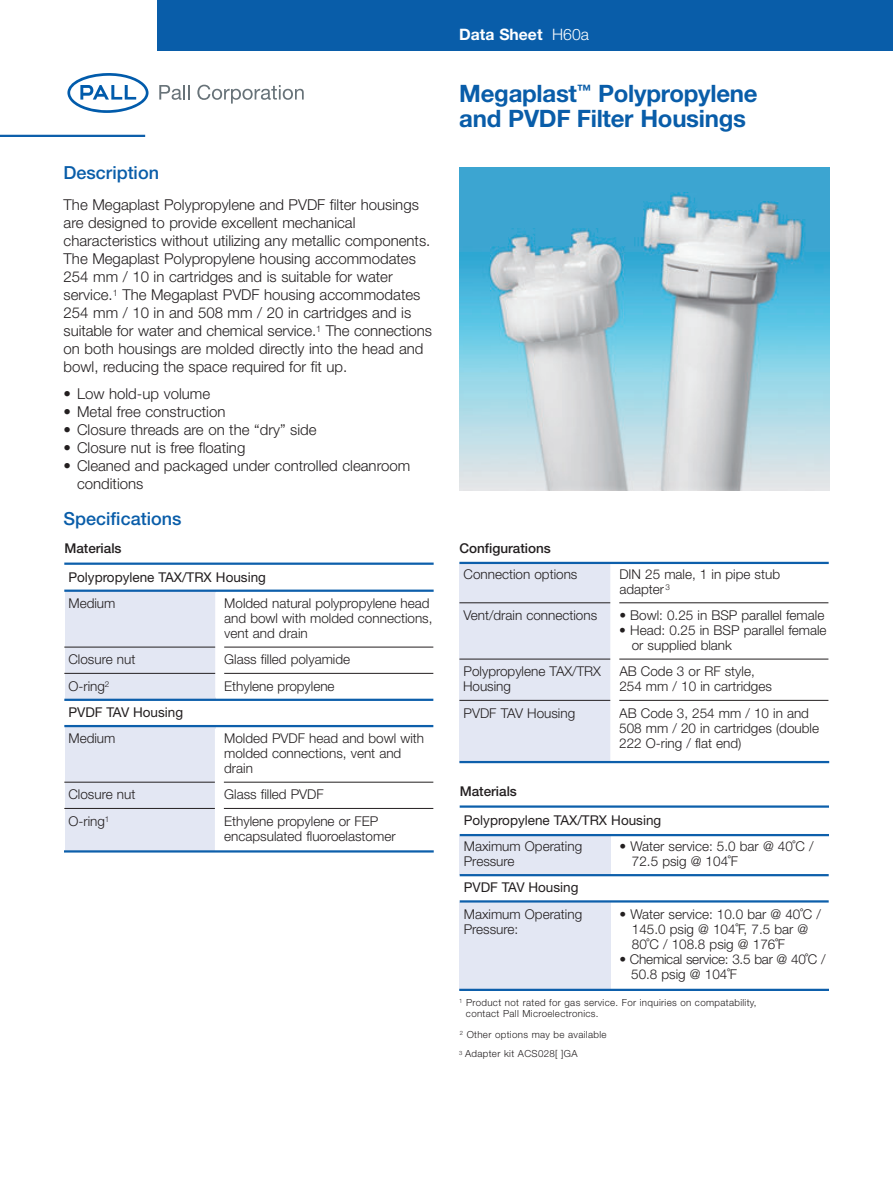
<style>
.page{position:relative;width:893px;height:1187px;background:#fff}
.page>*{position:absolute;margin:0;border:0;box-sizing:border-box;transform-origin:0 0}
.t1{font:700 24px/25.5px "Helvetica Neue LT Std";letter-spacing:-.01em;color:#095da9}
.t2{font:500 18px "Helvetica Neue LT Std";color:#095da9}
.t3{font:700 15.75px "Helvetica Neue LT Std";color:#fff}
.t4{font:300 15px/18px "Helvetica Neue LT Std";color:#231f20}
.t5{font:300 13.5px/15px "Helvetica Neue LT Std";color:#231f20}
.t6{font:13.5px "Helvetica Neue LT Std";color:#231f20}
.t7{font:500 13.5px "Helvetica Neue LT Std";color:#231f20}
.t8{font:300 9.75px/11.2px "Helvetica Neue LT Std";letter-spacing:.035em;color:#231f20}
.s1{font-weight:300}
</style>
<div class="page">
<img style="left:459px;top:168px;width:370px;height:323px">
<div style="left:157px;top:0;width:736px;height:51px;background:#095da9"></div>
<svg style="left:159px;top:85px;width:30px;height:15px"></svg>
<svg style="left:197px;top:85px;width:107px;height:19px"></svg>
<svg style="left:67px;top:73px;width:82px;height:40px"></svg>
<hr style="left:0;top:135px;width:145px;height:2px;background:#0d5fab">
<div style="left:65px;top:590px;width:150px;height:109px;background:#e3e7f3"></div>
<div style="left:65px;top:726px;width:150px;height:124px;background:#e3e7f3"></div>
<hr style="left:64px;top:646px;width:369px;height:1px;background:#231f20">
<hr style="left:64px;top:673px;width:369px;height:1px;background:#231f20">
<hr style="left:64px;top:698px;width:369px;height:3px;background:#0d5fab">
<hr style="left:64px;top:725px;width:369px;height:2px;background:#0d5fab">
<hr style="left:64px;top:781px;width:369px;height:1px;background:#231f20">
<hr style="left:64px;top:808px;width:369px;height:1px;background:#231f20">
<div style="left:215px;top:592px;width:9px;height:105px;background:#fff"></div>
<div style="left:215px;top:728px;width:9px;height:123px;background:#fff"></div>
<hr style="left:64px;top:562px;width:370px;height:2px;background:#0d5fab">
<hr style="left:64px;top:589px;width:370px;height:2px;background:#0d5fab">
<hr style="left:64px;top:850px;width:370px;height:2px;background:#0d5fab">
<div style="left:459px;top:564px;width:152px;height:198px;background:#e3e7f3"></div>
<hr style="left:459px;top:602px;width:369px;height:1px;background:#231f20">
<hr style="left:459px;top:658px;width:369px;height:1px;background:#231f20">
<hr style="left:459px;top:700px;width:369px;height:1px;background:#231f20">
<div style="left:610px;top:563px;width:9px;height:199px;background:#fff"></div>
<hr style="left:459px;top:561px;width:370px;height:3px;background:#0d5fab">
<hr style="left:459px;top:760px;width:370px;height:3px;background:#0d5fab">
<div style="left:460px;top:836px;width:151px;height:39px;background:#e3e7f3"></div>
<div style="left:459px;top:902px;width:151px;height:87px;background:#e3e7f3"></div>
<hr style="left:460px;top:874px;width:369px;height:2px;background:#0d5fab">
<hr style="left:460px;top:900px;width:369px;height:2px;background:#0d5fab">
<hr style="left:460px;top:805px;width:369px;height:2px;background:#0d5fab">
<hr style="left:460px;top:833px;width:369px;height:3px;background:#0d5fab">
<hr style="left:459px;top:988px;width:370px;height:2px;background:#0d5fab">
<h2 class="t2" style="left:64px;top:162px;width:97px">Description</h2>
<p class="t4" style="left:64px;top:196px;width:370px">The Megaplast Polypropylene and PVDF filter housings are designed to provide excellent mechanical characteristics without utilizing any metallic components.<br>The Megaplast Polypropylene housing accommodates 254 mm / 10 in cartridges and is suitable for water service.<sup>1</sup> The Megaplast PVDF housing accommodates 254 mm / 10 in and 508 mm / 20 in cartridges and is suitable for water and chemical service.<sup>1</sup> The connections on both housings are molded directly into the head and bowl, reducing the space required for fit up.</p>
<p class="t4" style="left:64px;top:384px;width:148px">• Low hold-up volume</p>
<p class="t4" style="left:64px;top:402px;width:163px">• Metal free construction</p>
<p class="t4" style="left:64px;top:420px;width:254px">• Closure threads are on the “dry” side</p>
<p class="t4" style="left:64px;top:438px;width:183px">• Closure nut is free floating</p>
<p class="t4" style="left:77px;top:456px;width:335px;text-indent:-13px">• Cleaned and packaged under controlled cleanroom conditions</p>
<h2 class="t2" style="left:64px;top:507px;width:119px">Specifications</h2>
<p class="t7" style="left:64px;top:540px;width:59px">Materials</p>
<p class="t6" style="left:68px;top:569px;width:199px">Polypropylene TAX/TRX Housing</p>
<p class="t5" style="left:68px;top:595px;width:48px">Medium</p>
<p class="t5" style="left:224px;top:595px;width:210px">Molded natural polypropylene head and bowl with molded connections, vent and drain</p>
<p class="t5" style="left:68px;top:651px;width:68px">Closure nut</p>
<p class="t5" style="left:224px;top:651px;width:127px">Glass filled polyamide</p>
<p class="t5" style="left:68px;top:678px;width:42px">O-ring<sup>2</sup></p>
<p class="t5" style="left:224px;top:678px;width:112px">Ethylene propylene</p>
<p class="t6" style="left:68px;top:704px;width:116px">PVDF TAV Housing</p>
<p class="t5" style="left:68px;top:730px;width:48px">Medium</p>
<p class="t5" style="left:224px;top:730px;width:201px">Molded PVDF head and bowl with molded connections, vent and drain</p>
<p class="t5" style="left:68px;top:786px;width:68px">Closure nut</p>
<p class="t5" style="left:224px;top:786px;width:101px">Glass filled PVDF</p>
<p class="t5" style="left:68px;top:813px;width:42px">O-ring<sup>1</sup></p>
<p class="t5" style="left:224px;top:813px;width:173px">Ethylene propylene or FEP encapsulated fluoroelastomer</p>
<p class="t3" style="left:459px;top:25px;width:131px">Data Sheet <span class="s1">H60a</span></p>
<h1 class="t1" style="left:459px;top:80px;width:300px">Megaplast<sup>™</sup> Polypropylene and PVDF Filter Housings</h1>
<p class="t7" style="left:459px;top:539px;width:93px">Configurations</p>
<p class="t5" style="left:464px;top:566px;width:115px">Connection options</p>
<p class="t5" style="left:619px;top:566px;width:162px">DIN 25 male, 1 in pipe stub adapter <sup>3</sup></p>
<p class="t5" style="left:464px;top:607px;width:135px">Vent/drain connections</p>
<p class="t5" style="left:619px;top:607px;width:207px">• Bowl: 0.25 in BSP parallel female</p>
<p class="t5" style="left:632px;top:622px;width:196px;text-indent:-12px">• Head: 0.25 in BSP parallel female or supplied blank</p>
<p class="t5" style="left:464px;top:663px;width:139px">Polypropylene TAX/TRX</p>
<p class="t5" style="left:619px;top:663px;width:137px">AB Code 3 or RF style,</p>
<p class="t5" style="left:463px;top:678px;width:50px">Housing</p>
<p class="t5" style="left:619px;top:678px;width:154px">254 mm / 10 in cartridges</p>
<p class="t5" style="left:463px;top:705px;width:113px">PVDF TAV Housing</p>
<p class="t5" style="left:619px;top:705px;width:201px">AB Code 3, 254 mm / 10 in and<br>508 mm / 20 in cartridges (double<br>222 O-ring / flat end)</p>
<p class="t7" style="left:460px;top:783px;width:59px">Materials</p>
<p class="t6" style="left:464px;top:811px;width:199px">Polypropylene TAX/TRX Housing</p>
<p class="t5" style="left:464px;top:838px;width:120px">Maximum Operating</p>
<p class="t5" style="left:620px;top:838px;width:195px">• Water service: 5.0 bar @ 40˚C /</p>
<p class="t5" style="left:464px;top:853px;width:52px">Pressure</p>
<p class="t5" style="left:632px;top:853px;width:107px">72.5 psig @ 104˚F</p>
<p class="t6" style="left:464px;top:879px;width:116px">PVDF TAV Housing</p>
<p class="t5" style="left:464px;top:905px;width:120px">Maximum Operating</p>
<p class="t5" style="left:620px;top:905px;width:203px">• Water service: 10.0 bar @ 40˚C /</p>
<p class="t5" style="left:464px;top:920px;width:56px">Pressure:</p>
<p class="t5" style="left:632px;top:920px;width:178px">145.0 psig @ 104˚F, 7.5 bar @<br>80˚C / 108.8 psig @ 176˚F</p>
<p class="t5" style="left:631px;top:950px;width:196px;text-indent:-12px">• Chemical service: 3.5 bar @ 40˚C /<br>50.8 psig @ 104˚F</p>
<p class="t8" style="left:466px;top:996px;width:292px;text-indent:-7px"><sup>1</sup> Product not rated for gas service. For inquiries on compatability, contact Pall Microelectronics.</p>
<p class="t8" style="left:459px;top:1023px;width:149px;line-height:19.8px"><sup>2</sup> Other options may be available<br><sup>3</sup> Adapter kit ACS028[ ]GA</p>
</div>
